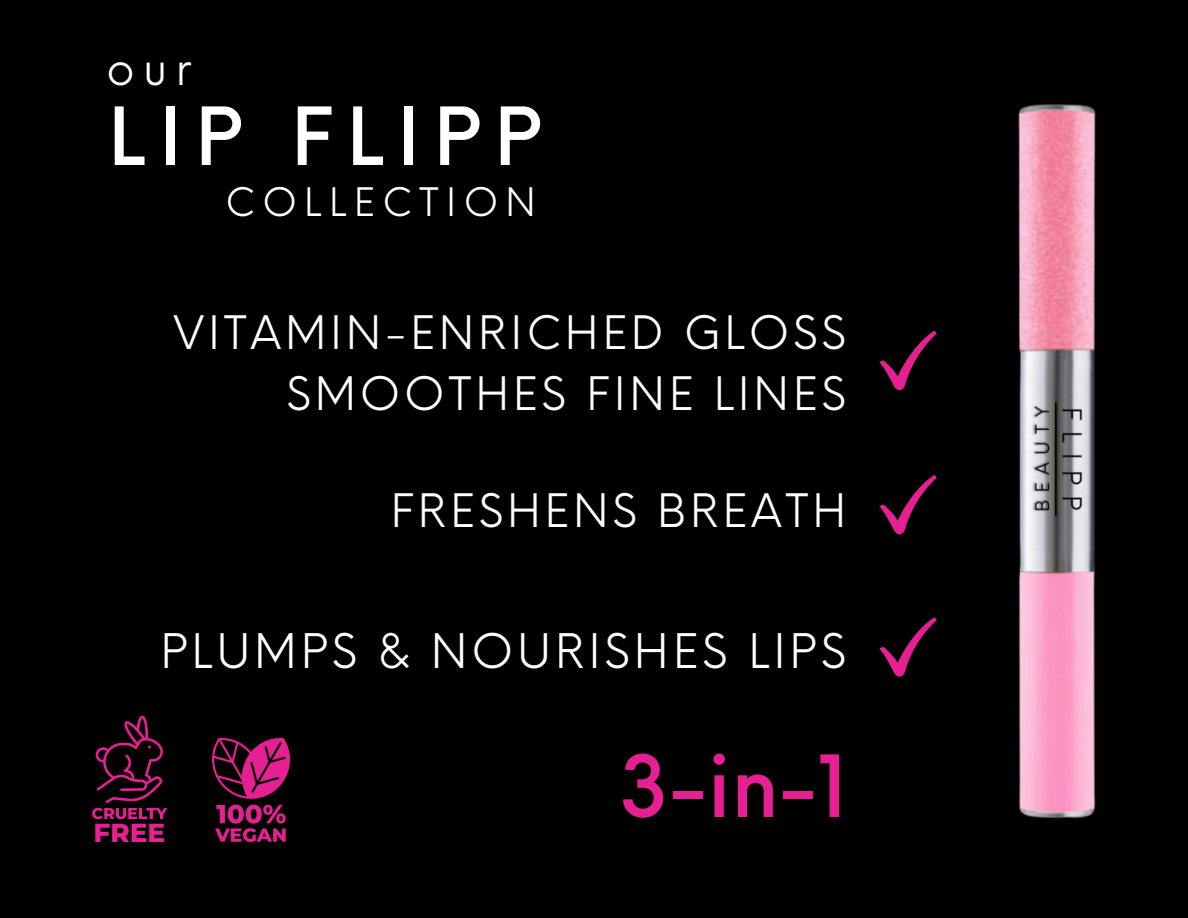
<style>
.page{position:relative;width:1188px;height:918px;background:#000}
.page>*{position:absolute;margin:0;border:0;box-sizing:border-box;transform-origin:0 0}
.t1{font:500 83.55px "Neue Einstellung";color:#e61f93}
.t2{font:500 78px "Neue Einstellung";letter-spacing:.175em;color:#fff}
.t3{font:46.5px "Neue Einstellung";letter-spacing:.085em;color:#fff}
.t4{font:45px/60.8px "Neue Einstellung";letter-spacing:.085em;color:#fff;text-align:right}
.t5{font:44.7px "Neue Einstellung";color:#fff}
.t6{font:38.4px "Neue Einstellung";letter-spacing:.19em;color:#fff}
</style>
<div class="page">
<svg style="left:879px;top:358px;width:29px;height:32px"></svg>
<svg style="left:879px;top:502px;width:29px;height:32px"></svg>
<svg style="left:879px;top:645px;width:29px;height:32px"></svg>
<svg style="left:92px;top:716px;width:75px;height:126px"></svg>
<svg style="left:212px;top:737px;width:78px;height:62px"></svg>
<svg style="left:215px;top:805px;width:71px;height:37px"></svg>
<img style="left:908px;top:104px;width:188px;height:715px">
<p class="t5" style="left:107px;top:29px;width:87px">our</p>
<h3 class="t2" style="left:108px;top:67px;width:435px">LIP FLIPP</h3>
<h3 class="t6" style="left:225px;top:168px;width:312px">COLLECTION</h3>
<h1 class="t4" style="left:174px;top:298px;width:674px">VITAMIN-ENRICHED GLOSS<br>SMOOTHES FINE LINES</h1>
<h4 class="t4" style="left:390px;top:476px;width:457px">FRESHENS BREATH</h4>
<p class="t3" style="left:160px;top:610px;width:687px">PLUMPS &amp; NOURISHES LIPS</p>
<h3 class="t1" style="left:619px;top:712px;width:229px">3-in-1</h3>
</div>
